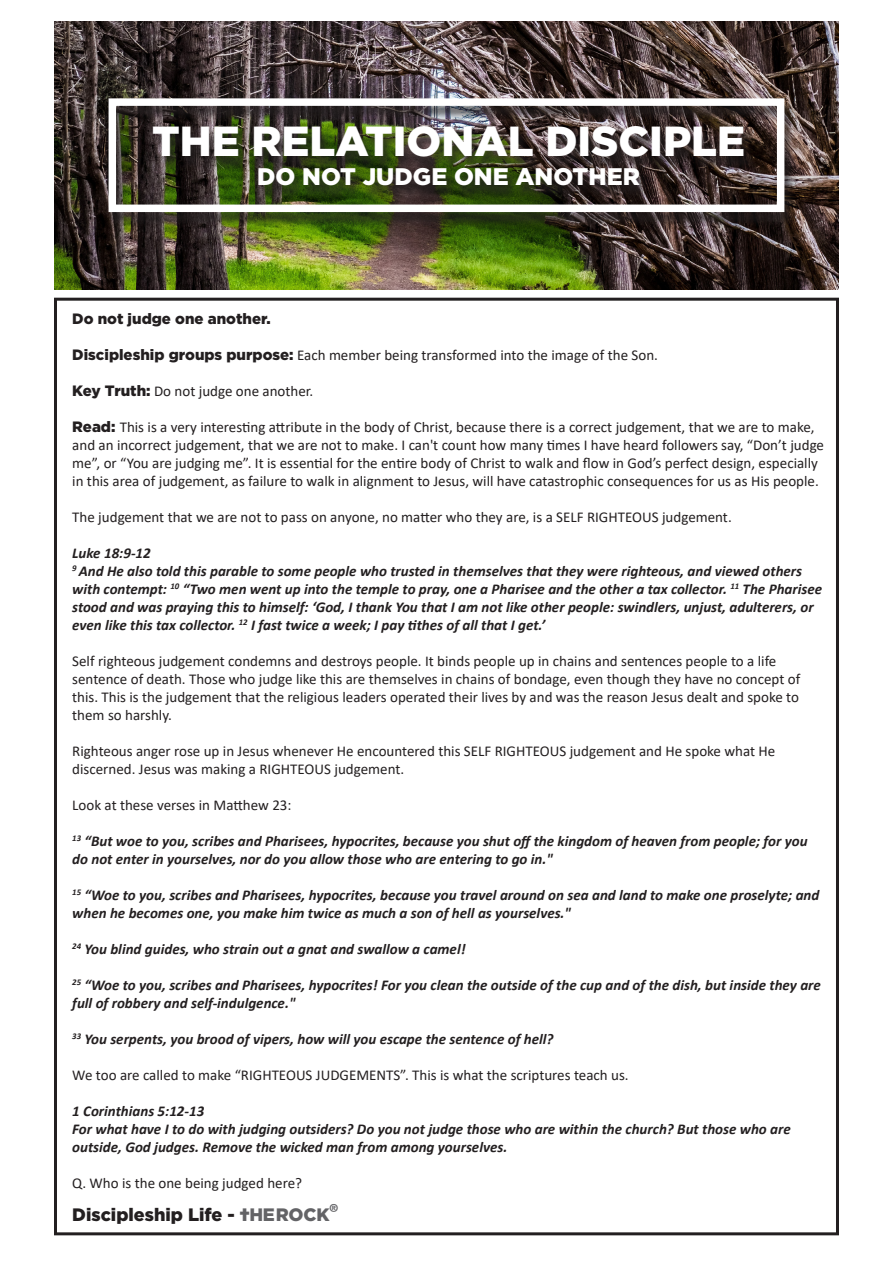
<style>
.page{position:relative;width:893px;height:1263px;background:#fff}
.page>*{position:absolute;margin:0;border:0;box-sizing:border-box;transform-origin:0 0}
.t1{font:900 42px "Gotham";color:#fff}
.t2{font:900 24px "Gotham";color:#fff}
.t3{font:900 18px "Gotham";color:#231f20}
.Headings{font:15px/18px "Calibri";color:#231f20}
.Scripture{font:italic 700 15px/18px "Calibri";color:#231f20}
.t4{font:900 15px "Gotham";color:#231f20}
.s1{font-family:"Gotham";font-weight:900}
.s2{font-family:"Gotham Rock";font-weight:400;color:#636366}
</style>
<div class="page">
<img style="left:54px;top:21px;width:785px;height:268px">
<div style="left:105px;top:99px;width:692px;height:130px;background:#231f20;opacity:.75"></div>
<div style="left:109px;top:98px;width:675px;height:114px;border:8px solid #fff"></div>
<p class="t1" style="left:152px;top:117px;width:595px">THE RELATIONAL DISCIPLE</p>
<p class="t2" style="left:257px;top:163px;width:384px">DO NOT JUDGE ONE ANOTHER</p>
<p class="t4" style="left:72px;top:309px;width:200px">Do not judge one another.</p>
<p class="Headings" style="left:72px;top:345px;width:587px"><span class="s1">Discipleship groups purpose:</span> Each member being transformed into the image of the Son.</p>
<p class="Headings" style="left:72px;top:381px;width:243px"><span class="s1">Key Truth:</span> Do not judge one another.</p>
<p class="Headings" style="left:72px;top:417px;width:753px"><span class="s1">Read:</span> This is a very interesting attribute in the body of Christ, because there is a correct judgement, that we are to make, and an incorrect judgement, that we are not to make. I can't count how many times I have heard followers say, “Don’t judge me”, or “You are judging me”. It is essential for the entire body of Christ to walk and flow in God’s perfect design, especially in this area of judgement, as failure to walk in alignment to Jesus, will have catastrophic consequences for us as His people.</p>
<p class="Headings" style="left:72px;top:507px;width:661px">The judgement that we are not to pass on anyone, no matter who they are, is a SELF RIGHTEOUS judgement.</p>
<p class="Scripture" style="left:72px;top:543px;width:80px">Luke 18:9-12</p>
<p class="Scripture" style="left:72px;top:561px;width:751px"><sup>9</sup> And He also told this parable to some people who trusted in themselves that they were righteous, and viewed others with contempt: <sup>10</sup> “Two men went up into the temple to pray, one a Pharisee and the other a tax collector. <sup>11</sup> The Pharisee stood and was praying this to himself: ‘God, I thank You that I am not like other people: swindlers, unjust, adulterers, or even like this tax collector. <sup>12</sup> I fast twice a week; I pay tithes of all that I get.’</p>
<p class="Headings" style="left:72px;top:651px;width:730px">Self righteous judgement condemns and destroys people. It binds people up in chains and sentences people to a life sentence of death. Those who judge like this are themselves in chains of bondage, even though they have no concept of this. This is the judgement that the religious leaders operated their lives by and was the reason Jesus dealt and spoke to them so harshly.</p>
<p class="Headings" style="left:72px;top:741px;width:705px">Righteous anger rose up in Jesus whenever He encountered this SELF RIGHTEOUS judgement and He spoke what He discerned. Jesus was making a RIGHTEOUS judgement.</p>
<p class="Headings" style="left:72px;top:795px;width:221px">Look at these verses in Matthew 23:</p>
<p class="Scripture" style="left:72px;top:831px;width:737px"><sup>13</sup> “But woe to you, scribes and Pharisees, hypocrites, because you shut off the kingdom of heaven from people; for you do not enter in yourselves, nor do you allow those who are entering to go in."</p>
<p class="Scripture" style="left:72px;top:885px;width:749px"><sup>15</sup> “Woe to you, scribes and Pharisees, hypocrites, because you travel around on sea and land to make one proselyte; and when he becomes one, you make him twice as much a son of hell as yourselves."</p>
<p class="Scripture" style="left:72px;top:939px;width:395px"><sup>24</sup> You blind guides, who strain out a gnat and swallow a camel!</p>
<p class="Scripture" style="left:72px;top:975px;width:750px"><sup>25</sup> “Woe to you, scribes and Pharisees, hypocrites! For you clean the outside of the cup and of the dish, but inside they are full of robbery and self-indulgence."</p>
<p class="Scripture" style="left:72px;top:1029px;width:483px"><sup>33</sup> You serpents, you brood of vipers, how will you escape the sentence of hell?</p>
<p class="Headings" style="left:72px;top:1065px;width:558px">We too are called to make “RIGHTEOUS JUDGEMENTS”. This is what the scriptures teach us.</p>
<p class="Scripture" style="left:72px;top:1101px;width:134px">1 Corinthians 5:12-13</p>
<p class="Scripture" style="left:72px;top:1119px;width:720px">For what have I to do with judging outsiders? Do you not judge those who are within the church? But those who are outside, God judges. Remove the wicked man from among yourselves.</p>
<p class="Headings" style="left:72px;top:1173px;width:231px">Q. Who is the one being judged here?</p>
<p class="t3" style="left:72px;top:1204px;width:268px">Discipleship Life - <span class="s2">14</span></p>
</div>
